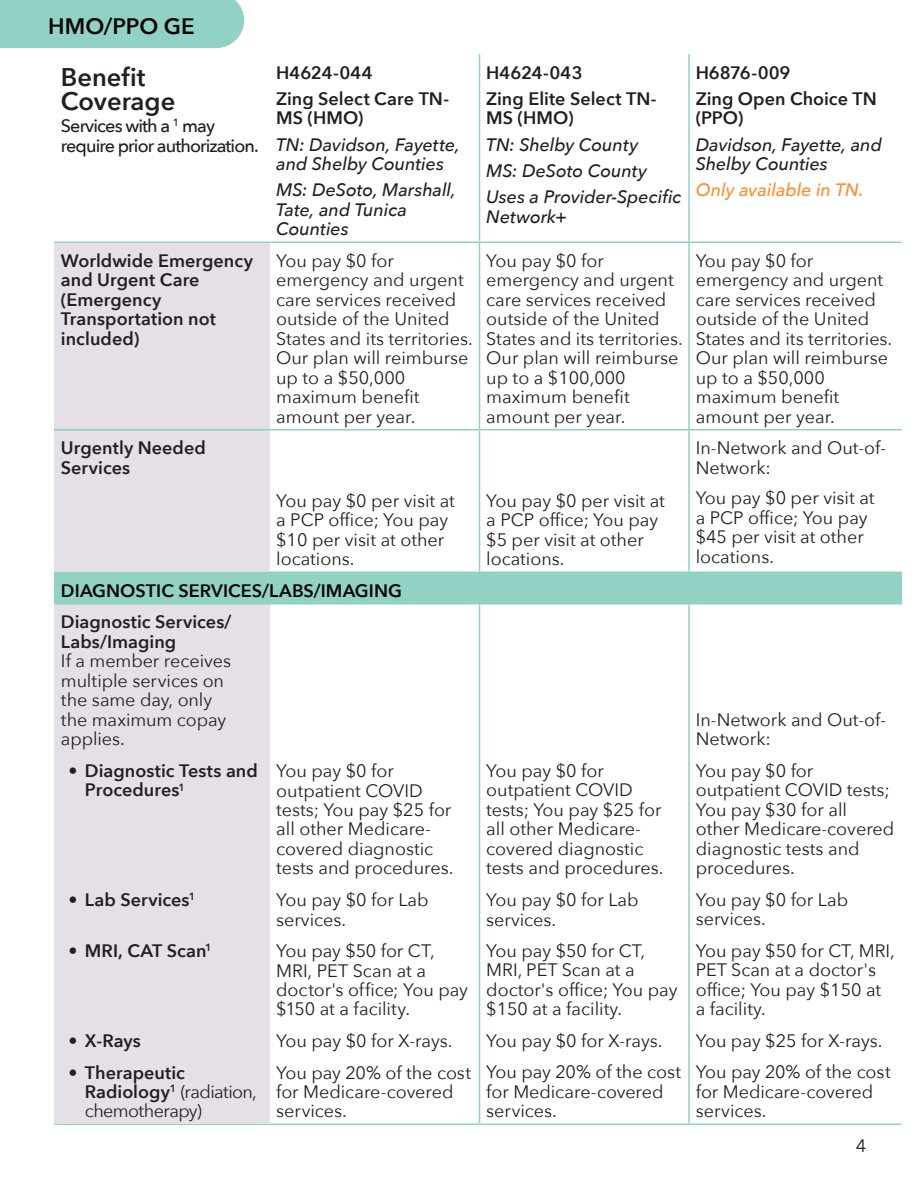
<style>
.page{position:relative;width:918px;height:1188px;background:#fff}
.page>*{position:absolute;margin:0;border:0;box-sizing:border-box;transform-origin:0 0}
.t1{font:600 25.5px/24px "Avenir Next";color:#231f20}
.t2{font:600 22.35px "Avenir Next";color:#040503}
.t3{font:18px/19.5px "Avenir Next";color:#231f20}
.t4{font:600 18px/19.5px "Avenir Next";color:#231f20}
.t5{font:italic 500 18px/19.5px "Avenir Next";letter-spacing:-.005em;color:#231f20}
.t6{font:18px/19.5px "Avenir Next";letter-spacing:-.035em;color:#231f20}
.t7{font:500 18px/19.5px "Avenir Next";letter-spacing:-.05em;color:#231f20}
.t8{font:600 18px "Avenir Next";letter-spacing:.005em;color:#040503}
.t9{font:italic 500 18px "Avenir Next";letter-spacing:-.005em;color:#ff8c2d}
.s1{font-weight:600}
</style>
<div class="page">
<hr style="left:54px;top:1124px;width:215px;height:1px;background:#8dd4be">
<hr style="left:269px;top:1124px;width:211px;height:1px;background:#8dd4be">
<hr style="left:480px;top:1124px;width:209px;height:1px;background:#8dd4be">
<hr style="left:689px;top:1124px;width:213px;height:1px;background:#8dd4be">
<hr style="left:688px;top:604px;width:2px;height:148px;background:#8dd4be">
<hr style="left:688px;top:1054px;width:2px;height:70px;background:#8dd4be">
<hr style="left:688px;top:752px;width:2px;height:129px;background:#8dd4be">
<hr style="left:688px;top:881px;width:2px;height:51px;background:#8dd4be">
<hr style="left:688px;top:932px;width:2px;height:90px;background:#8dd4be">
<hr style="left:688px;top:1022px;width:2px;height:32px;background:#8dd4be">
<hr style="left:479px;top:604px;width:1px;height:148px;background:#8dd4be">
<hr style="left:479px;top:1054px;width:1px;height:70px;background:#8dd4be">
<hr style="left:479px;top:752px;width:1px;height:129px;background:#8dd4be">
<hr style="left:479px;top:881px;width:1px;height:51px;background:#8dd4be">
<hr style="left:479px;top:932px;width:1px;height:90px;background:#8dd4be">
<hr style="left:479px;top:1022px;width:1px;height:32px;background:#8dd4be">
<div style="left:54px;top:604px;width:215px;height:148px;background:#e5e0e7"></div>
<div style="left:54px;top:572px;width:848px;height:32px;background:#92d2c5"></div>
<hr style="left:54px;top:572px;width:215px;height:1px;background:#8dd4be">
<hr style="left:269px;top:572px;width:211px;height:1px;background:#8dd4be">
<hr style="left:480px;top:572px;width:209px;height:1px;background:#8dd4be">
<hr style="left:689px;top:572px;width:213px;height:1px;background:#8dd4be">
<hr style="left:688px;top:430px;width:2px;height:142px;background:#8dd4be">
<hr style="left:479px;top:430px;width:1px;height:142px;background:#8dd4be">
<hr style="left:688px;top:243px;width:2px;height:186px;background:#8dd4be">
<hr style="left:479px;top:243px;width:1px;height:186px;background:#8dd4be">
<hr style="left:688px;top:54px;width:2px;height:188px;background:#92d2c5">
<hr style="left:479px;top:54px;width:1px;height:188px;background:#92d2c5">
<div style="left:54px;top:1054px;width:215px;height:70px;background:#e5e0e7"></div>
<div style="left:54px;top:1022px;width:215px;height:32px;background:#e5e0e7"></div>
<div style="left:54px;top:932px;width:215px;height:90px;background:#e5e0e7"></div>
<div style="left:54px;top:881px;width:215px;height:51px;background:#e5e0e7"></div>
<div style="left:54px;top:752px;width:215px;height:129px;background:#e5e0e7"></div>
<div style="left:0;top:0;width:244px;height:48px;background:#92d2c5"></div>
<div style="left:54px;top:242px;width:215px;height:188px;background:#e5e0e7"></div>
<div style="left:54px;top:430px;width:215px;height:142px;background:#e5e0e7"></div>
<hr style="left:269px;top:242px;width:211px;height:1px;background:#92d2c5">
<hr style="left:480px;top:242px;width:209px;height:1px;background:#92d2c5">
<hr style="left:689px;top:242px;width:213px;height:1px;background:#92d2c5">
<hr style="left:54px;top:242px;width:215px;height:1px;background:#92d2c5">
<hr style="left:54px;top:429px;width:215px;height:1px;background:#8dd4be">
<hr style="left:269px;top:429px;width:211px;height:1px;background:#8dd4be">
<hr style="left:480px;top:429px;width:209px;height:1px;background:#8dd4be">
<hr style="left:689px;top:429px;width:213px;height:1px;background:#8dd4be">
<hr style="left:54px;top:603px;width:215px;height:1px;background:#8dd4be">
<hr style="left:269px;top:603px;width:211px;height:1px;background:#8dd4be">
<hr style="left:480px;top:603px;width:209px;height:1px;background:#8dd4be">
<hr style="left:689px;top:603px;width:213px;height:1px;background:#8dd4be">
<p class="t2" style="left:48px;top:7px;width:148px">HMO/PPO GE</p>
<h1 class="t1" style="left:61px;top:65px;width:116px">Benefit<br>Coverage</h1>
<p class="t7" style="left:61px;top:115px;width:199px">Services with a <sup>1</sup> may require prior authorization.</p>
<p class="t4" style="left:276px;top:59px;width:174px;line-height:26.2px">H4624-044<br>Zing Select Care TN-</p>
<p class="t4" style="left:276px;top:108px;width:89px">MS (HMO)</p>
<p class="t5" style="left:276px;top:134px;width:185px">TN: Davidson, Fayette, and Shelby Counties</p>
<p class="t5" style="left:276px;top:180px;width:181px">MS: DeSoto, Marshall,<br>Tate, and Tunica<br>Counties</p>
<p class="t4" style="left:486px;top:59px;width:172px;line-height:26.2px">H4624-043<br>Zing Elite Select TN-</p>
<p class="t4" style="left:486px;top:108px;width:89px">MS (HMO)</p>
<p class="t5" style="left:486px;top:131px;width:197px;line-height:26.2px">TN: Shelby County<br>MS: DeSoto County<br>Uses a Provider-Specific</p>
<p class="t5" style="left:486px;top:206px;width:83px">Network+</p>
<p class="t4" style="left:696px;top:59px;width:183px;line-height:26.2px">H6876-009<br>Zing Open Choice TN</p>
<p class="t4" style="left:696px;top:108px;width:49px">(PPO)</p>
<p class="t5" style="left:696px;top:134px;width:188px">Davidson, Fayette, and<br>Shelby Counties</p>
<p class="t9" style="left:696px;top:175px;width:170px">Only available in TN.</p>
<p class="t4" style="left:61px;top:250px;width:194px">Worldwide Emergency and Urgent Care (Emergency<br>Transportation not included)</p>
<p class="t3" style="left:276px;top:250px;width:198px">You pay $0 for emergency and urgent care services received outside of the United<br>States and its territories.<br>Our plan will reimburse up to a $50,000 maximum benefit amount per year.</p>
<p class="t3" style="left:486px;top:250px;width:198px">You pay $0 for emergency and urgent care services received outside of the United<br>States and its territories.<br>Our plan will reimburse up to a $100,000 maximum benefit amount per year.</p>
<p class="t3" style="left:696px;top:250px;width:198px">You pay $0 for emergency and urgent care services received outside of the United<br>States and its territories.<br>Our plan will reimburse up to a $50,000 maximum benefit amount per year.</p>
<p class="t4" style="left:61px;top:438px;width:146px">Urgently Needed<br>Services</p>
<p class="t3" style="left:276px;top:490px;width:180px">You pay $0 per visit at a PCP office; You pay $10 per visit at other locations.</p>
<p class="t3" style="left:486px;top:490px;width:180px">You pay $0 per visit at a PCP office; You pay $5 per visit at other locations.</p>
<p class="t3" style="left:696px;top:437px;width:192px">In-Network and Out-of-<br>Network:</p>
<p class="t3" style="left:696px;top:488px;width:180px">You pay $0 per visit at a PCP office; You pay $45 per visit at other locations.</p>
<p class="t8" style="left:61px;top:575px;width:343px">DIAGNOSTIC SERVICES/LABS/IMAGING</p>
<p class="t4" style="left:61px;top:612px;width:172px">Diagnostic Services/<br>Labs/Imaging</p>
<p class="t3" style="left:61px;top:650px;width:172px">If a member receives multiple services on the same day, only the maximum copay applies.</p>
<p class="t4" style="left:85px;top:761px;width:174px;text-indent:-17px">• Diagnostic Tests and<br>Procedures<sup>1</sup></p>
<p class="t3" style="left:276px;top:760px;width:179px">You pay $0 for outpatient COVID tests; You pay $25 for all other Medicare&shy;covered diagnostic tests and procedures.</p>
<p class="t3" style="left:486px;top:760px;width:179px">You pay $0 for outpatient COVID tests; You pay $25 for all other Medicare&shy;covered diagnostic tests and procedures.</p>
<p class="t3" style="left:696px;top:709px;width:192px">In-Network and Out-of-<br>Network:</p>
<p class="t3" style="left:696px;top:760px;width:200px">You pay $0 for outpatient COVID tests;<br>You pay $30 for all other Medicare-covered diagnostic tests and procedures.</p>
<p class="t4" style="left:68px;top:890px;width:128px">• Lab Services<sup>1</sup></p>
<p class="t3" style="left:276px;top:889px;width:154px">You pay $0 for Lab services.</p>
<p class="t3" style="left:486px;top:889px;width:154px">You pay $0 for Lab services.</p>
<p class="t3" style="left:696px;top:889px;width:154px">You pay $0 for Lab services.</p>
<p class="t4" style="left:68px;top:941px;width:145px">• MRI, CAT Scan<sup>1</sup></p>
<p class="t3" style="left:276px;top:940px;width:193px">You pay $50 for CT,<br>MRI, PET Scan at a doctor's office; You pay $150 at a facility.</p>
<p class="t3" style="left:486px;top:940px;width:193px">You pay $50 for CT,<br>MRI, PET Scan at a doctor's office; You pay $150 at a facility.</p>
<p class="t3" style="left:696px;top:940px;width:201px">You pay $50 for CT, MRI,<br>PET Scan at a doctor's office; You pay $150 at a facility.</p>
<p class="t4" style="left:68px;top:1031px;width:74px">• X-Rays</p>
<p class="t3" style="left:276px;top:1030px;width:178px">You pay $0 for X-rays.</p>
<p class="t3" style="left:486px;top:1030px;width:178px">You pay $0 for X-rays.</p>
<p class="t3" style="left:696px;top:1030px;width:188px">You pay $25 for X-rays.</p>
<p class="t6" style="left:85px;top:1062px;width:173px;text-indent:-17px"><span class="s1">• Therapeutic<br>Radiology</span><sup>1</sup> (radiation, chemotherapy)</p>
<p class="t3" style="left:276px;top:1062px;width:196px">You pay 20% of the cost for Medicare-covered services.</p>
<p class="t3" style="left:486px;top:1062px;width:196px">You pay 20% of the cost for Medicare-covered services.</p>
<p class="t3" style="left:696px;top:1062px;width:196px">You pay 20% of the cost for Medicare-covered services.</p>
<p class="t3" style="left:856px;top:1135px;width:12px">4</p>
</div>
